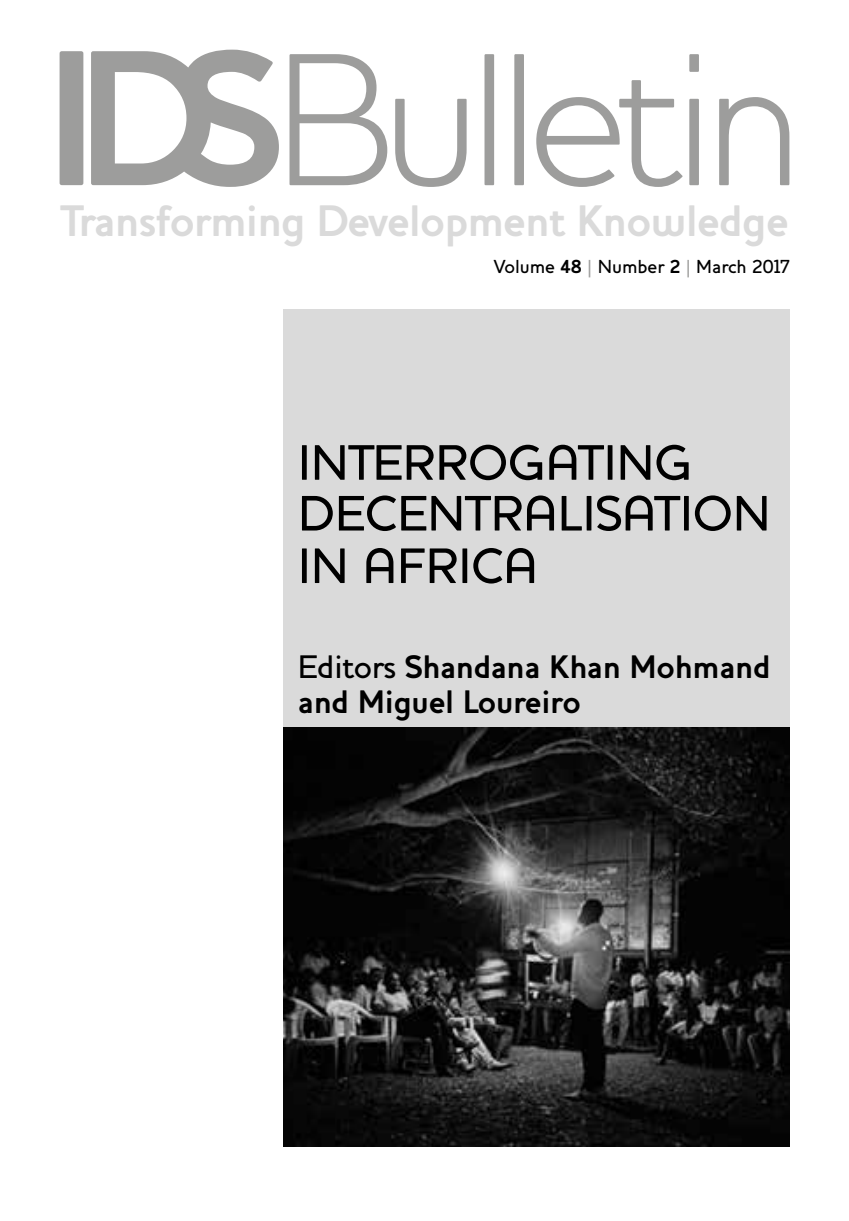
<style>
.page{position:relative;width:849px;height:1221px;background:#fff}
.page>*{position:absolute;margin:0;border:0;box-sizing:border-box;transform-origin:0 0}
.t1{font:500 50.75px/51.6px "Houschka";color:#000}
.t2{font:700 44.98px "Houschka";letter-spacing:-.02em;color:#dadada}
.t3{font:700 33.25px/35px "Houschka";letter-spacing:-.01em;color:#000}
.t4{font:500 19.25px "Houschka";color:#000}
.s1{font-weight:700}
.s2{color:#9d9d9c}
.s3{font-weight:500}
</style>
<div class="page">
<div style="left:60px;top:51px;width:23px;height:134px;background:#9d9d9c;border-radius:2px"></div>
<svg style="left:91px;top:50px;width:188px;height:137px"></svg>
<svg style="left:289px;top:54px;width:98px;height:131px"></svg>
<svg style="left:395px;top:99px;width:71px;height:88px"></svg>
<div style="left:484px;top:54px;width:10px;height:131px;background:#9d9d9c"></div>
<div style="left:514px;top:54px;width:10px;height:131px;background:#9d9d9c"></div>
<svg style="left:536px;top:80px;width:146px;height:107px"></svg>
<svg style="left:689px;top:54px;width:9px;height:131px"></svg>
<svg style="left:719px;top:97px;width:70px;height:88px"></svg>
<div style="left:283px;top:308px;width:506px;height:419px;background:#dadada"></div>
<img style="left:283px;top:727px;width:506px;height:419px">
<h2 class="t2" style="left:61px;top:194px;width:729px">Transforming Development Knowledge</h2>
<p class="t4" style="left:493px;top:254px;width:297px">Volume <span class="s1">48</span> <span class="s2">|</span> Number <span class="s1">2</span> <span class="s2">|</span> March 2017</p>
<h1 class="t1" style="left:298px;top:436px;width:474px">INTERROGATING<br>DECENTRALISATION<br>IN AFRICA</h1>
<p class="t3" style="left:298px;top:648px;width:474px"><span class="s3">Editors</span> Shandana Khan Mohmand and Miguel Loureiro</p>
</div>
